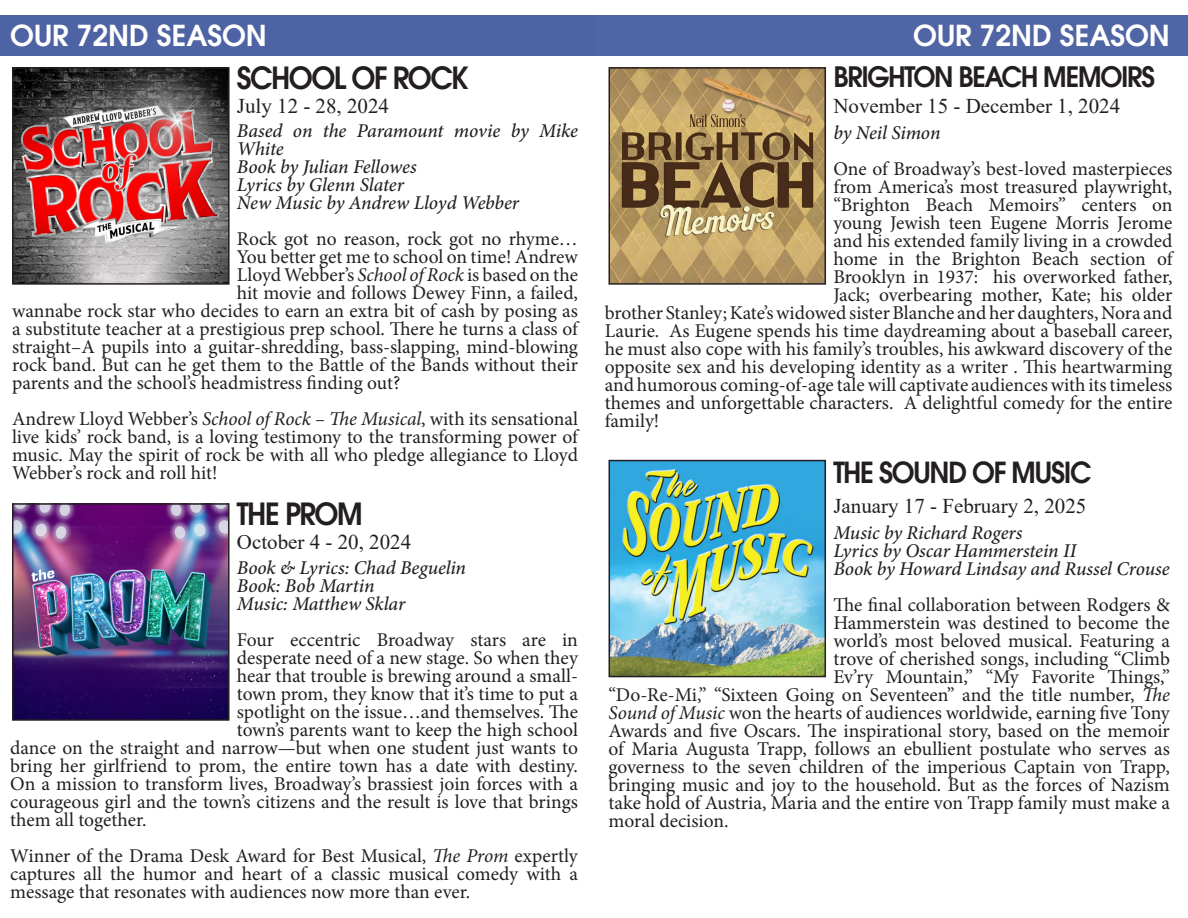
<style>
.page{position:relative;width:1188px;height:918px;background:#fff}
.page>*{position:absolute;margin:0;border:0;box-sizing:border-box;transform-origin:0 0}
.Dates{font:600 30px "Avant Garde";letter-spacing:-.05em;color:#231f20;scale:.95 1}
.Dates-2{font:600 28.5px "Avant Garde";letter-spacing:-.045em;color:#231f20;scale:.95 1}
.t1{font:600 28.35px "Avant Garde";color:#fff}
.Dates-3{font:600 27.6px "Avant Garde";letter-spacing:-.05em;color:#231f20;scale:.95 1}
.Times{font:21px "Times New Roman";color:#231f20}
.t2{font:19.5px/18px "Minion Pro";letter-spacing:-.005em;color:#231f20;text-align:justify}
.Reviews{font:italic 500 19.5px/18px "Minion Pro";letter-spacing:-.005em;color:#231f20}
.s1{font-style:italic}
</style>
<div class="page">
<div style="left:0;top:15px;width:594px;height:41px;background:#4e63a3"></div>
<img style="left:15px;top:70px;width:212px;height:212px">
<div style="left:12px;top:67px;width:218px;height:218px;border:2px solid #231f20"></div>
<img style="left:15px;top:506px;width:212px;height:212px">
<div style="left:12px;top:503px;width:218px;height:218px;border:2px solid #231f20"></div>
<div style="left:594px;top:15px;width:594px;height:41px;background:#5065a4"></div>
<img style="left:612px;top:70px;width:211px;height:212px">
<div style="left:609px;top:67px;width:217px;height:218px;border:2px solid #231f20"></div>
<img style="left:612px;top:463px;width:211px;height:211px">
<div style="left:609px;top:460px;width:217px;height:217px;border:2px solid #231f20"></div>
<p class="t1" style="left:10px;top:17px;width:258px">OUR 72ND SEASON</p>
<p class="Dates" style="left:237px;top:58px;width:245px">SCHOOL OF ROCK</p>
<p class="Times" style="left:237px;top:91px;width:154px">July 12 - 28, 2024</p>
<p class="Reviews" style="left:237px;top:122px;width:343px">Based on the Paramount movie by Mike<br>White</p>
<p class="Reviews" style="left:237px;top:158px;width:181px">Book by Julian Fellowes</p>
<p class="Reviews" style="left:237px;top:176px;width:169px">Lyrics by Glenn Slater</p>
<p class="Reviews" style="left:237px;top:194px;width:284px">New Music by Andrew Lloyd Webber</p>
<p class="t2" style="left:237px;top:230px;width:342px">Rock got no reason, rock got no rhyme…</p>
<p class="t2" style="left:237px;top:248px;width:343px">You better get me to school on time! Andrew</p>
<p class="t2" style="left:237px;top:266px;width:343px">Lloyd Webber’s <span class="s1">School of Rock</span> is based on the</p>
<p class="t2" style="left:237px;top:284px;width:343px">hit movie and follows Dewey Finn, a failed,</p>
<p class="t2" style="left:12px;top:302px;width:567px">wannabe rock star who decides to earn an extra bit of cash by posing as</p>
<p class="t2" style="left:12px;top:320px;width:567px">a substitute teacher at a prestigious prep school. There he turns a class of</p>
<p class="t2" style="left:12px;top:338px;width:567px">straight–A pupils into a guitar-shredding, bass-slapping, mind-blowing</p>
<p class="t2" style="left:12px;top:356px;width:567px">rock band. But can he get them to the Battle of the Bands without their</p>
<p class="t2" style="left:12px;top:374px;width:390px">parents and the school’s headmistress finding out?</p>
<p class="t2" style="left:12px;top:410px;width:567px">Andrew Lloyd Webber’s <span class="s1">School of Rock – The Musical</span>, with its sensational live kids’ rock band, is a loving testimony to the transforming power of music. May the spirit of rock be with all who pledge allegiance to Lloyd Webber’s rock and roll hit!</p>
<p class="Dates" style="left:237px;top:494px;width:134px">THE PROM</p>
<p class="Times" style="left:237px;top:527px;width:176px">October 4 - 20, 2024</p>
<p class="Reviews" style="left:237px;top:558px;width:231px">Book &amp; Lyrics: Chad Beguelin</p>
<p class="Reviews" style="left:237px;top:576px;width:139px">Book: Bob Martin</p>
<p class="Reviews" style="left:237px;top:594px;width:170px">Music: Matthew Sklar</p>
<p class="t2" style="left:237px;top:630px;width:343px">Four eccentric Broadway stars are in</p>
<p class="t2" style="left:237px;top:648px;width:343px">desperate need of a new stage. So when they</p>
<p class="t2" style="left:237px;top:666px;width:343px">hear that trouble is brewing around a small-</p>
<p class="t2" style="left:237px;top:684px;width:343px">town prom, they know that it’s time to put a</p>
<p class="t2" style="left:237px;top:702px;width:343px">spotlight on the issue…and themselves. The</p>
<p class="t2" style="left:237px;top:720px;width:343px">town’s parents want to keep the high school</p>
<p class="t2" style="left:10px;top:738px;width:569px">dance on the straight and narrow—but when one student just wants to</p>
<p class="t2" style="left:10px;top:756px;width:569px">bring her girlfriend to prom, the entire town has a date with destiny.</p>
<p class="t2" style="left:10px;top:774px;width:569px">On a mission to transform lives, Broadway’s brassiest join forces with a</p>
<p class="t2" style="left:10px;top:792px;width:569px">courageous girl and the town’s citizens and the result is love that brings</p>
<p class="t2" style="left:10px;top:810px;width:138px">them all together.</p>
<p class="t2" style="left:10px;top:846px;width:569px">Winner of the Drama Desk Award for Best Musical, <span class="s1">The Prom</span> expertly captures all the humor and heart of a classic musical comedy with a message that resonates with audiences now more than ever.</p>
<p class="t1" style="left:913px;top:17px;width:258px">OUR 72ND SEASON</p>
<p class="Dates-3" style="left:833px;top:59px;width:340px">BRIGHTON BEACH MEMOIRS</p>
<p class="Times" style="left:833px;top:91px;width:288px">November 15 - December 1, 2024</p>
<p class="Reviews" style="left:833px;top:123px;width:109px">by Neil Simon</p>
<p class="t2" style="left:833px;top:160px;width:341px">One of Broadway’s best-loved masterpieces</p>
<p class="t2" style="left:833px;top:178px;width:341px">from America’s most treasured playwright,</p>
<p class="t2" style="left:833px;top:196px;width:341px">“Brighton Beach Memoirs” centers on</p>
<p class="t2" style="left:833px;top:214px;width:341px">young Jewish teen Eugene Morris Jerome</p>
<p class="t2" style="left:833px;top:232px;width:341px">and his extended family living in a crowded</p>
<p class="t2" style="left:833px;top:250px;width:341px">home in the Brighton Beach section of</p>
<p class="t2" style="left:833px;top:268px;width:341px">Brooklyn in 1937: his overworked father,</p>
<p class="t2" style="left:833px;top:286px;width:341px">Jack; overbearing mother, Kate; his older</p>
<p class="t2" style="left:605px;top:304px;width:569px">brother Stanley; Kate’s widowed sister Blanche and her daughters, Nora and</p>
<p class="t2" style="left:605px;top:322px;width:569px">Laurie. As Eugene spends his time daydreaming about a baseball career,</p>
<p class="t2" style="left:605px;top:340px;width:569px">he must also cope with his family’s troubles, his awkward discovery of the</p>
<p class="t2" style="left:605px;top:358px;width:569px">opposite sex and his developing identity as a writer . This heartwarming</p>
<p class="t2" style="left:605px;top:376px;width:569px">and humorous coming-of-age tale will captivate audiences with its timeless</p>
<p class="t2" style="left:605px;top:394px;width:569px">themes and unforgettable characters. A delightful comedy for the entire</p>
<p class="t2" style="left:605px;top:412px;width:56px">family!</p>
<p class="Dates-2" style="left:833px;top:454px;width:273px">THE SOUND OF MUSIC</p>
<p class="Times" style="left:833px;top:491px;width:255px">January 17 - February 2, 2025</p>
<p class="Reviews" style="left:833px;top:524px;width:191px">Music by Richard Rogers</p>
<p class="Reviews" style="left:833px;top:542px;width:245px">Lyrics by Oscar Hammerstein II</p>
<p class="Reviews" style="left:833px;top:560px;width:338px">Book by Howard Lindsay and Russel Crouse</p>
<p class="t2" style="left:833px;top:596px;width:338px">The final collaboration between Rodgers &amp;</p>
<p class="t2" style="left:833px;top:614px;width:338px">Hammerstein was destined to become the</p>
<p class="t2" style="left:833px;top:632px;width:338px">world’s most beloved musical. Featuring a</p>
<p class="t2" style="left:833px;top:650px;width:338px">trove of cherished songs, including “Climb</p>
<p class="t2" style="left:833px;top:668px;width:338px">Ev’ry Mountain,” “My Favorite Things,”</p>
<p class="t2" style="left:609px;top:686px;width:563px">“Do-Re-Mi,” “Sixteen Going on Seventeen” and the title number, <span class="s1">The</span></p>
<p class="t2" style="left:609px;top:704px;width:563px"><span class="s1">Sound of Music</span> won the hearts of audiences worldwide, earning five Tony</p>
<p class="t2" style="left:609px;top:722px;width:563px">Awards and five Oscars. The inspirational story, based on the memoir</p>
<p class="t2" style="left:609px;top:740px;width:563px">of Maria Augusta Trapp, follows an ebullient postulate who serves as</p>
<p class="t2" style="left:609px;top:758px;width:563px">governess to the seven children of the imperious Captain von Trapp,</p>
<p class="t2" style="left:609px;top:776px;width:563px">bringing music and joy to the household. But as the forces of Nazism</p>
<p class="t2" style="left:609px;top:794px;width:563px">take hold of Austria, Maria and the entire von Trapp family must make a</p>
<p class="t2" style="left:609px;top:812px;width:122px">moral decision.</p>
</div>
